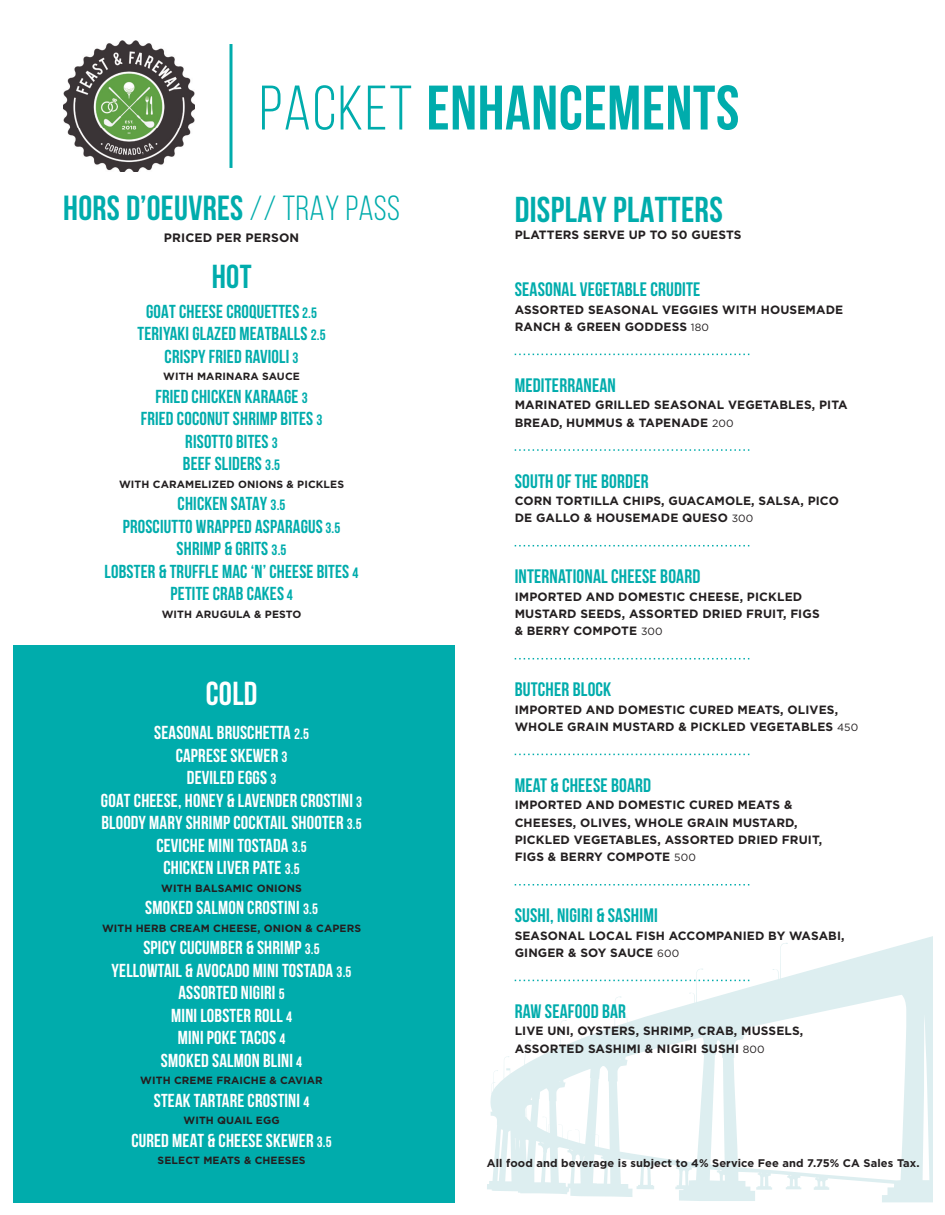
<style>
.page{position:relative;width:945px;height:1215px;background:#fff}
.page>*{position:absolute;margin:0;border:0;box-sizing:border-box;transform-origin:0 0}
.menu_category_-_lunch{font:700 62.7px "Bebas Neue";letter-spacing:.01em;color:#00acac}
.menu_category_-_lunch-2{font:700 36px "Bebas Neue";letter-spacing:.01em;color:#00acac}
.menu_category_-_lunch-3{font:700 34.95px "Bebas Neue";letter-spacing:.01em;color:#00acac}
.menu_category_-_lunch-4{font:700 33.3px "Bebas Neue";color:#fff}
.menu_category_-_lunch-5{font:700 33.3px "Bebas Neue";color:#00acac}
.menu_category_-_lunch-6{font:19.5px "Bebas Neue";letter-spacing:.01em;color:#00acac}
.menu_category_-_lunch-7{font:700 18.75px "Bebas Neue";letter-spacing:.01em;color:#fff}
.menu_category_-_lunch-8{font:700 18.75px "Bebas Neue";letter-spacing:.01em;color:#00acac}
.menu_category_-_lunch-9{font:700 12.15px "Gotham";letter-spacing:.01em;color:#231f20}
.menu_category_-_lunch-10{font:700 12px/17.4px "Gotham";letter-spacing:.01em;color:#231f20}
.menu_category_-_lunch-11{font:700 11.1px "Gotham";letter-spacing:.01em;color:#231f20}
.menu_category_-_lunch-12{font:700 10.5px "Gotham";letter-spacing:.01em;color:#231f20}
.s1{font-weight:400}
.s2{font-size:15px}
.s3{font-weight:400;font-size:10.5px}
</style>
<div class="page">
<svg style="left:487px;top:936px;width:446px;height:266px"></svg>
<div style="left:14px;top:645px;width:441px;height:557px;background:#00acac"></div>
<img style="left:63px;top:40px;width:132px;height:131px">
<hr style="left:230px;top:44px;width:2px;height:124px;background:#00acac">
<svg style="left:515px;top:354px;width:234px;height:1px"></svg>
<svg style="left:515px;top:449px;width:234px;height:2px"></svg>
<svg style="left:515px;top:545px;width:234px;height:1px"></svg>
<svg style="left:515px;top:658px;width:234px;height:1px"></svg>
<svg style="left:515px;top:754px;width:234px;height:1px"></svg>
<svg style="left:515px;top:884px;width:234px;height:2px"></svg>
<svg style="left:515px;top:980px;width:234px;height:1px"></svg>
<p class="menu_category_-_lunch" style="left:260px;top:73px;width:481px"><span class="s1">PACKET</span> ENHANCEMENTS</p>
<p class="menu_category_-_lunch-3" style="left:63px;top:189px;width:338px">HORS D’OEUVRES <span class="s1">// TRAY PASS</span></p>
<p class="menu_category_-_lunch-9" style="left:164px;top:229px;width:137px">PRICED PER PERSON</p>
<p class="menu_category_-_lunch-5" style="left:212px;top:258px;width:41px">HOT</p>
<p class="menu_category_-_lunch-8" style="left:146px;top:301px;width:172px">GOAT CHEESE CROQUETTES <span class="s2">2.5</span></p>
<p class="menu_category_-_lunch-8" style="left:138px;top:324px;width:190px">TERIYAKI GLAZED MEATBALLS <span class="s2">2.5</span></p>
<p class="menu_category_-_lunch-8" style="left:165px;top:346px;width:135px">CRISPY FRIED RAVIOLI <span class="s2">3</span></p>
<p class="menu_category_-_lunch-12" style="left:163px;top:370px;width:138px">WITH MARINARA SAUCE</p>
<p class="menu_category_-_lunch-8" style="left:155px;top:386px;width:154px">FRIED CHICKEN KARAAGE <span class="s2">3</span></p>
<p class="menu_category_-_lunch-8" style="left:141px;top:409px;width:183px">FRIED COCONUT SHRIMP BITES <span class="s2">3</span></p>
<p class="menu_category_-_lunch-8" style="left:185px;top:431px;width:94px">RISOTTO BITES <span class="s2">3</span></p>
<p class="menu_category_-_lunch-8" style="left:183px;top:454px;width:99px">BEEF SLIDERS <span class="s2">3.5</span></p>
<p class="menu_category_-_lunch-12" style="left:119px;top:477px;width:227px">WITH CARAMELIZED ONIONS &amp; PICKLES</p>
<p class="menu_category_-_lunch-8" style="left:178px;top:494px;width:109px">CHICKEN SATAY <span class="s2">3.5</span></p>
<p class="menu_category_-_lunch-8" style="left:123px;top:516px;width:219px">PROSCIUTTO WRAPPED ASPARAGUS <span class="s2">3.5</span></p>
<p class="menu_category_-_lunch-8" style="left:177px;top:539px;width:111px">SHRIMP &amp; GRITS <span class="s2">3.5</span></p>
<p class="menu_category_-_lunch-8" style="left:105px;top:561px;width:255px">LOBSTER &amp; TRUFFLE MAC ‘N’ CHEESE BITES <span class="s2">4</span></p>
<p class="menu_category_-_lunch-8" style="left:171px;top:584px;width:124px">PETITE CRAB CAKES <span class="s2">4</span></p>
<p class="menu_category_-_lunch-12" style="left:162px;top:607px;width:141px">WITH ARUGULA &amp; PESTO</p>
<p class="menu_category_-_lunch-4" style="left:206px;top:675px;width:53px">COLD</p>
<p class="menu_category_-_lunch-7" style="left:154px;top:722px;width:156px">SEASONAL BRUSCHETTA <span class="s2">2.5</span></p>
<p class="menu_category_-_lunch-7" style="left:176px;top:745px;width:113px">CAPRESE SKEWER <span class="s2">3</span></p>
<p class="menu_category_-_lunch-7" style="left:187px;top:767px;width:91px">DEVILED EGGS <span class="s2">3</span></p>
<p class="menu_category_-_lunch-7" style="left:101px;top:790px;width:263px">GOAT CHEESE, HONEY &amp; LAVENDER CROSTINI <span class="s2">3</span></p>
<p class="menu_category_-_lunch-7" style="left:101px;top:813px;width:262px">BLOODY MARY SHRIMP COCKTAIL SHOOTER <span class="s2">3.5</span></p>
<p class="menu_category_-_lunch-7" style="left:156px;top:835px;width:152px">CEVICHE MINI TOSTADA <span class="s2">3.5</span></p>
<p class="menu_category_-_lunch-7" style="left:163px;top:858px;width:138px">CHICKEN LIVER PATE <span class="s2">3.5</span></p>
<p class="menu_category_-_lunch-12" style="left:161px;top:881px;width:142px">WITH BALSAMIC ONIONS</p>
<p class="menu_category_-_lunch-7" style="left:145px;top:898px;width:174px">SMOKED SALMON CROSTINI <span class="s2">3.5</span></p>
<p class="menu_category_-_lunch-12" style="left:102px;top:921px;width:261px">WITH HERB CREAM CHEESE, ONION &amp; CAPERS</p>
<p class="menu_category_-_lunch-7" style="left:143px;top:937px;width:178px">SPICY CUCUMBER &amp; SHRIMP <span class="s2">3.5</span></p>
<p class="menu_category_-_lunch-7" style="left:112px;top:960px;width:241px">YELLOWTAIL &amp; AVOCADO MINI TOSTADA <span class="s2">3.5</span></p>
<p class="menu_category_-_lunch-7" style="left:178px;top:982px;width:108px">ASSORTED NIGIRI <span class="s2">5</span></p>
<p class="menu_category_-_lunch-7" style="left:171px;top:1005px;width:122px">MINI LOBSTER ROLL <span class="s2">4</span></p>
<p class="menu_category_-_lunch-7" style="left:178px;top:1028px;width:109px">MINI POKE TACOS <span class="s2">4</span></p>
<p class="menu_category_-_lunch-7" style="left:161px;top:1050px;width:143px">SMOKED SALMON BLINI <span class="s2">4</span></p>
<p class="menu_category_-_lunch-12" style="left:140px;top:1074px;width:184px">WITH CREME FRAICHE &amp; CAVIAR</p>
<p class="menu_category_-_lunch-7" style="left:154px;top:1090px;width:157px">STEAK TARTARE CROSTINI <span class="s2">4</span></p>
<p class="menu_category_-_lunch-12" style="left:184px;top:1113px;width:98px">WITH QUAIL EGG</p>
<p class="menu_category_-_lunch-7" style="left:131px;top:1130px;width:202px">CURED MEAT &amp; CHEESE SKEWER <span class="s2">3.5</span></p>
<p class="menu_category_-_lunch-12" style="left:158px;top:1153px;width:149px">SELECT MEATS &amp; CHEESES</p>
<p class="menu_category_-_lunch-2" style="left:515px;top:190px;width:210px">DISPLAY PLATTERS</p>
<p class="menu_category_-_lunch-10" style="left:515px;top:226px;width:228px">PLATTERS SERVE UP TO 50 GUESTS</p>
<p class="menu_category_-_lunch-6" style="left:515px;top:279px;width:187px">SEASONAL VEGETABLE CRUDITE</p>
<p class="menu_category_-_lunch-10" style="left:515px;top:301px;width:330px">ASSORTED SEASONAL VEGGIES WITH HOUSEMADE</p>
<p class="menu_category_-_lunch-10" style="left:515px;top:318px;width:196px">RANCH &amp; GREEN GODDESS <span class="s3">180</span></p>
<p class="menu_category_-_lunch-6" style="left:515px;top:375px;width:103px">MEDITERRANEAN</p>
<p class="menu_category_-_lunch-10" style="left:515px;top:396px;width:335px">MARINATED GRILLED SEASONAL VEGETABLES, PITA</p>
<p class="menu_category_-_lunch-10" style="left:515px;top:414px;width:220px">BREAD, HUMMUS &amp; TAPENADE <span class="s3">200</span></p>
<p class="menu_category_-_lunch-6" style="left:515px;top:470px;width:135px">SOUTH OF THE BORDER</p>
<p class="menu_category_-_lunch-10" style="left:515px;top:492px;width:326px">CORN TORTILLA CHIPS, GUACAMOLE, SALSA, PICO</p>
<p class="menu_category_-_lunch-10" style="left:515px;top:509px;width:240px">DE GALLO &amp; HOUSEMADE QUESO <span class="s3">300</span></p>
<p class="menu_category_-_lunch-6" style="left:515px;top:566px;width:187px">INTERNATIONAL CHEESE BOARD</p>
<p class="menu_category_-_lunch-10" style="left:515px;top:588px;width:289px">IMPORTED AND DOMESTIC CHEESE, PICKLED</p>
<p class="menu_category_-_lunch-10" style="left:515px;top:605px;width:307px">MUSTARD SEEDS, ASSORTED DRIED FRUIT, FIGS &amp; BERRY COMPOTE <span class="s3">300</span></p>
<p class="menu_category_-_lunch-6" style="left:515px;top:679px;width:98px">BUTCHER BLOCK</p>
<p class="menu_category_-_lunch-10" style="left:515px;top:701px;width:325px">IMPORTED AND DOMESTIC CURED MEATS, OLIVES,</p>
<p class="menu_category_-_lunch-10" style="left:515px;top:718px;width:345px">WHOLE GRAIN MUSTARD &amp; PICKLED VEGETABLES <span class="s3">450</span></p>
<p class="menu_category_-_lunch-6" style="left:515px;top:775px;width:138px">MEAT &amp; CHEESE BOARD</p>
<p class="menu_category_-_lunch-10" style="left:515px;top:796px;width:279px">IMPORTED AND DOMESTIC CURED MEATS &amp;</p>
<p class="menu_category_-_lunch-10" style="left:515px;top:814px;width:284px">CHEESES, OLIVES, WHOLE GRAIN MUSTARD,</p>
<p class="menu_category_-_lunch-10" style="left:515px;top:831px;width:309px">PICKLED VEGETABLES, ASSORTED DRIED FRUIT,</p>
<p class="menu_category_-_lunch-10" style="left:515px;top:848px;width:183px">FIGS &amp; BERRY COMPOTE <span class="s3">500</span></p>
<p class="menu_category_-_lunch-6" style="left:515px;top:905px;width:145px">SUSHI, NIGIRI &amp; SASHIMI</p>
<p class="menu_category_-_lunch-10" style="left:515px;top:927px;width:332px">SEASONAL LOCAL FISH ACCOMPANIED BY WASABI,</p>
<p class="menu_category_-_lunch-10" style="left:515px;top:944px;width:166px">GINGER &amp; SOY SAUCE <span class="s3">600</span></p>
<p class="menu_category_-_lunch-6" style="left:515px;top:1001px;width:113px">RAW SEAFOOD BAR</p>
<p class="menu_category_-_lunch-10" style="left:515px;top:1022px;width:290px">LIVE UNI, OYSTERS, SHRIMP, CRAB, MUSSELS,</p>
<p class="menu_category_-_lunch-10" style="left:515px;top:1040px;width:252px">ASSORTED SASHIMI &amp; NIGIRI SUSHI <span class="s3">800</span></p>
<p class="menu_category_-_lunch-11" style="left:487px;top:1156px;width:434px">All food and beverage is subject to 4% Service Fee and 7.75% CA Sales Tax.</p>
</div>
